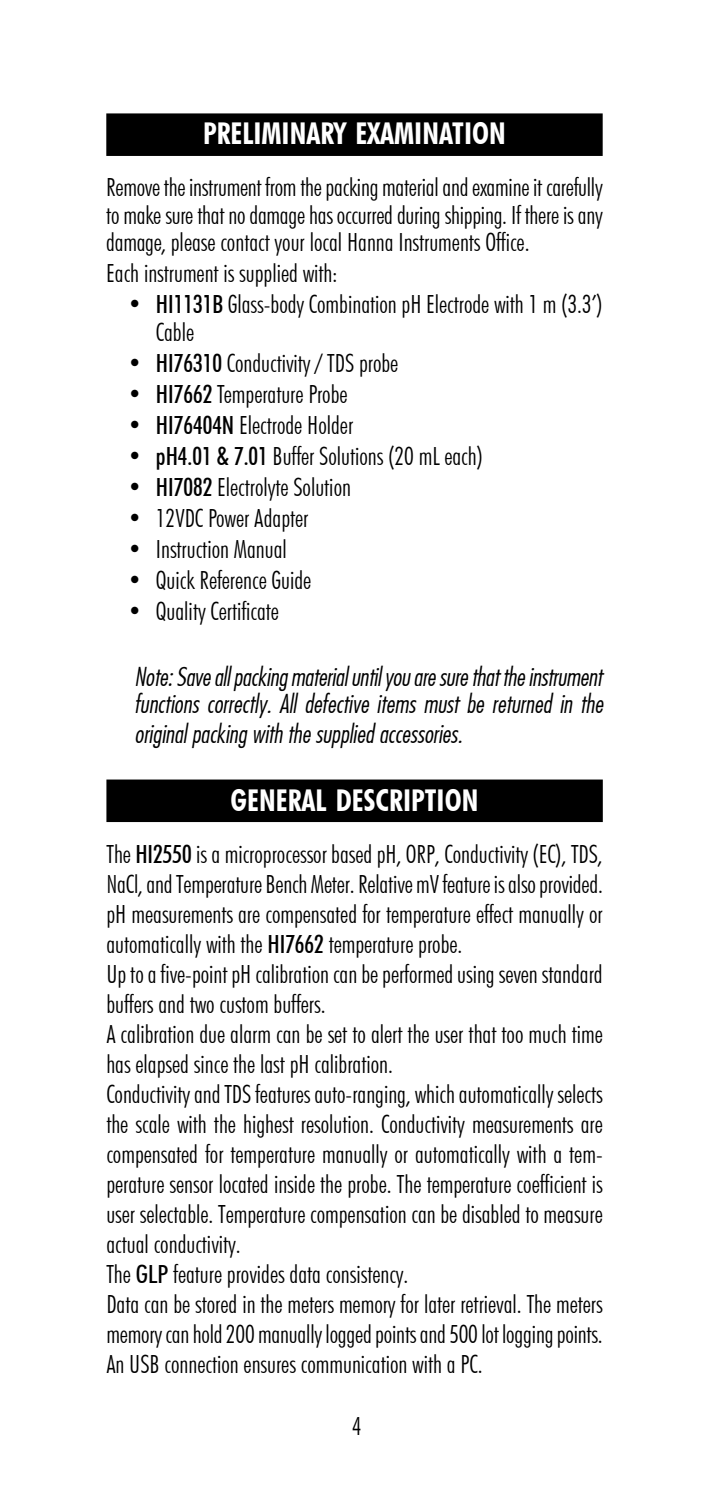
<style>
.page{position:relative;width:709px;height:1489px;background:#fff}
.page>*{position:absolute;margin:0;border:0;box-sizing:border-box;transform-origin:0 0}
.t1{font:700 condensed 30px "Futura BT";color:#fff}
.t2{font:300 condensed 25px/30px "Futura BT";color:#000}
.t3{font:25px/27.5px "Futura Lt Cn BT Italic";color:#000}
.s1{font-weight:500}
</style>
<div class="page">
<div style="left:108px;top:780px;width:493px;height:40px;background:#000"></div>
<div style="left:106px;top:779px;width:496px;height:43px;border:2px solid #000"></div>
<div style="left:108px;top:115px;width:493px;height:40px;background:#000"></div>
<div style="left:106px;top:113px;width:496px;height:43px;border:2px solid #000"></div>
<p class="t1" style="left:203px;top:115px;width:304px">PRELIMINARY EXAMINATION</p>
<p class="t2" style="left:106px;top:173px;width:498px;line-height:27.5px;text-align:justify">Remove the instrument from the packing material and examine it carefully to make sure that no damage has occurred during shipping. If there is any damage, please contact your local Hanna Instruments Office.</p>
<p class="t2" style="left:106px;top:258px;width:233px">Each instrument is supplied with:</p>
<p class="t2" style="left:156px;top:290px;width:448px;line-height:27.5px;text-indent:-28px">• <span class="s1">HI1131B</span> Glass-body Combination pH Electrode with 1 m (3.3’)<br>Cable</p>
<p class="t2" style="left:127px;top:348px;width:272px">• <span class="s1">HI76310</span> Conductivity / TDS probe</p>
<p class="t2" style="left:127px;top:379px;width:221px">• <span class="s1">HI7662</span> Temperature Probe</p>
<p class="t2" style="left:127px;top:410px;width:227px">• <span class="s1">HI76404N</span> Electrode Holder</p>
<p class="t2" style="left:127px;top:441px;width:357px">• <span class="s1">pH4.01 &amp; 7.01</span> Buffer Solutions (20 mL each)</p>
<p class="t2" style="left:127px;top:472px;width:225px">• <span class="s1">HI7082</span> Electrolyte Solution</p>
<p class="t2" style="left:127px;top:503px;width:182px">• 12VDC Power Adapter</p>
<p class="t2" style="left:127px;top:534px;width:161px">• Instruction Manual</p>
<p class="t2" style="left:127px;top:565px;width:185px">• Quick Reference Guide</p>
<p class="t2" style="left:127px;top:596px;width:153px">• Quality Certificate</p>
<p class="t3" style="left:135px;top:662px;width:470px">Note: Save all packing material until you are sure that the instrument functions correctly. All defective items must be returned in the</p>
<p class="t3" style="left:135px;top:719px;width:329px">original packing with the supplied accessories.</p>
<p class="t1" style="left:230px;top:781px;width:249px">GENERAL DESCRIPTION</p>
<p class="t2" style="left:106px;top:838px;width:498px">The <span class="s1">HI2550</span> is a microprocessor based pH, ORP, Conductivity (EC), TDS, NaCl, and Temperature Bench Meter. Relative mV feature is also provided. pH measurements are compensated for temperature effect manually or automatically with the <span class="s1">HI7662</span> temperature probe.<br>Up to a five-point pH calibration can be performed using seven standard buffers and two custom buffers.<br>A calibration due alarm can be set to alert the user that too much time has elapsed since the last pH calibration.<br>Conductivity and TDS features auto-ranging, which automatically selects the scale with the highest resolution. Conductivity measurements are compensated for temperature manually or automatically with a tem‑ perature sensor located inside the probe. The temperature coefficient is user selectable. Temperature compensation can be disabled to measure actual conductivity.<br>The <span class="s1">GLP</span> feature provides data consistency.<br>Data can be stored in the meters memory for later retrieval. The meters memory can hold 200 manually logged points and 500 lot logging points.<br>An USB connection ensures communication with a PC.</p>
<p class="t2" style="left:352px;top:1411px;width:11px">4</p>
</div>
